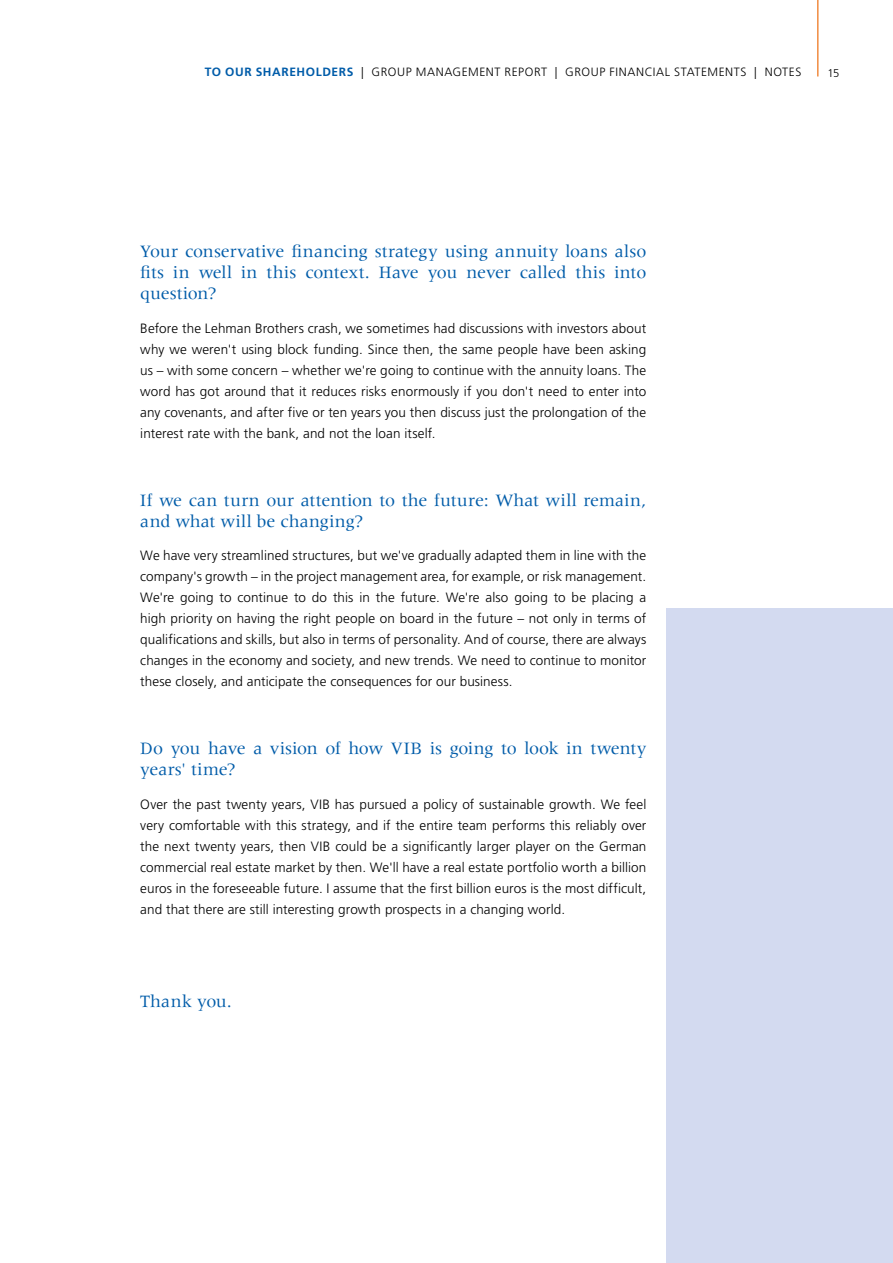
<style>
.page{position:relative;width:893px;height:1263px;background:#fff}
.page>*{position:absolute;margin:0;border:0;box-sizing:border-box;transform-origin:0 0}
.t1{font:18px/21px "Meridien LT Std";color:#005ca9}
.t2{font:300 13.5px/21px "Frutiger";letter-spacing:.01em;color:#000;text-align:justify}
.t3{font:300 12px "Frutiger";letter-spacing:.05em;color:#000}
.t4{font:300 11.25px "Frutiger";color:#000}
.s1{font-weight:700;color:#005ca9}
</style>
<div class="page">
<hr style="left:817px;top:0;width:1px;height:77px;background:#ec6502">
<div style="left:666px;top:608px;width:227px;height:655px;background:#d3daf0"></div>
<p class="t3" style="left:205px;top:65px;width:598px"><span class="s1">TO OUR SHAREHOLDERS</span> | GROUP MANAGEMENT REPORT | GROUP FINANCIAL STATEMENTS | NOTES</p>
<p class="t4" style="left:827px;top:66px;width:13px">15</p>
<h1 class="t1" style="left:140px;top:241px;width:508px;text-align:justify">Your conservative financing strategy using annuity loans also fits in well in this context. Have you never called this into question?</h1>
<p class="t2" style="left:140px;top:318px;width:507px">Before the Lehman Brothers crash, we sometimes had discussions with investors about why we weren't using block funding. Since then, the same people have been asking us – with some concern – whether we're going to continue with the annuity loans. The word has got around that it reduces risks enormously if you don't need to enter into any covenants, and after five or ten years you then discuss just the prolongation of the interest rate with the bank, and not the loan itself.</p>
<h1 class="t1" style="left:140px;top:489px;width:507px">If we can turn our attention to the future: What will remain, and what will be changing?</h1>
<p class="t2" style="left:140px;top:545px;width:508px">We have very streamlined structures, but we've gradually adapted them in line with the company's growth – in the project management area, for example, or risk management.<br>We're going to continue to do this in the future. We're also going to be placing a high priority on having the right people on board in the future – not only in terms of qualifications and skills, but also in terms of personality. And of course, there are always changes in the economy and society, and new trends. We need to continue to monitor these closely, and anticipate the consequences for our business.</p>
<h1 class="t1" style="left:140px;top:738px;width:508px">Do you have a vision of how VIB is going to look in twenty years' time?</h1>
<p class="t2" style="left:140px;top:794px;width:508px">Over the past twenty years, VIB has pursued a policy of sustainable growth. We feel very comfortable with this strategy, and if the entire team performs this reliably over the next twenty years, then VIB could be a significantly larger player on the German commercial real estate market by then. We'll have a real estate portfolio worth a billion euros in the foreseeable future. I assume that the first billion euros is the most difficult, and that there are still interesting growth prospects in a changing world.</p>
<h1 class="t1" style="left:140px;top:991px;width:93px">Thank you.</h1>
</div>
